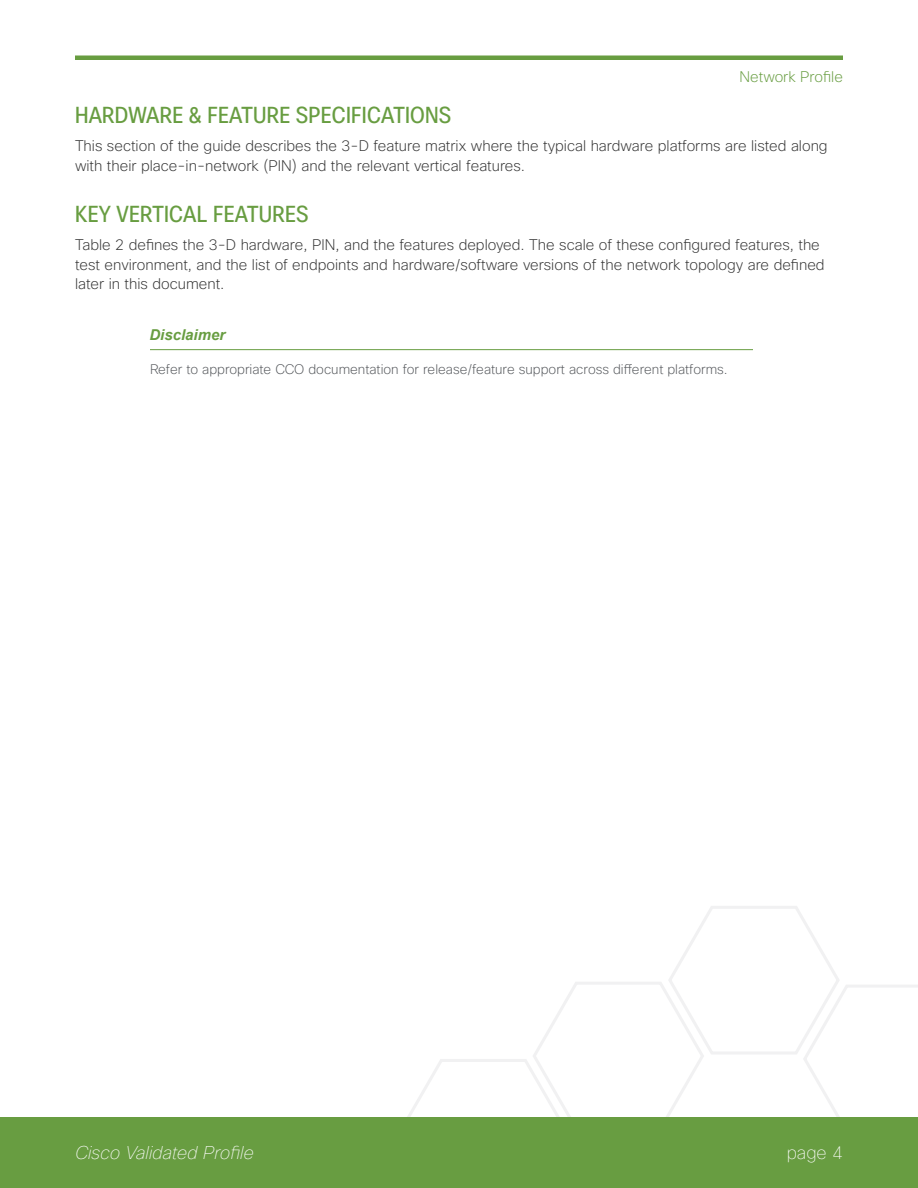
<style>
.page{position:relative;width:918px;height:1188px;background:#fff}
.page>*{position:absolute;margin:0;border:0;box-sizing:border-box;transform-origin:0 0}
.t1{font:condensed 22.5px "Cisco Sans";letter-spacing:.01em;color:#689d41}
.t2{font:italic 100 18px "Cisco Sans";color:#fff}
.t3{font:100 18px "Cisco Sans";color:#fff}
.t4{font:200 15px/19.5px "Cisco Sans";color:#323232}
.t5{font:200 15px "Cisco Sans";color:#689d41}
.t6{font:italic 700 15px "Arial";color:#689d41}
.t7{font:200 13.5px "Cisco Sans";color:#54575b}
</style>
<div class="page">
<svg style="left:396px;top:906px;width:522px;height:212px"></svg>
<div style="left:0;top:1118px;width:918px;height:70px;background:#689d41"></div>
<hr style="left:75px;top:56px;width:768px;height:4px;background:#689d41">
<hr style="left:150px;top:349px;width:603px;height:1px;background:#689d41">
<p class="t5" style="left:740px;top:68px;width:105px">Network Profile</p>
<h1 class="t1" style="left:75px;top:100px;width:268px">HARDWARE &amp; FEATURE SPECIFIC</h1>
<h1 class="t1" style="left:381px;top:100px;width:69px">ATIONS</h1>
<p class="t4" style="left:75px;top:136px;width:754px">This section of the guide describes the 3-D feature matrix where the typical hardware platforms are listed along with their place-in-network (PIN) and the relevant vertical features.</p>
<h1 class="t1" style="left:75px;top:199px;width:232px">KEY VERTICAL FEATURES</h1>
<p class="t4" style="left:75px;top:235px;width:751px">Table 2 defines the 3-D hardware, PIN, and the features deployed. The scale of these configured features, the test environment, and the list of endpoints and hardware/software versions of the network topology are defined later in this document.</p>
<p class="t6" style="left:149px;top:324px;width:77px">Disclaimer</p>
<p class="t7" style="left:150px;top:361px;width:579px">Refer to appropriate CCO documentation for release/feature support across different platforms.</p>
<p class="t2" style="left:75px;top:1141px;width:180px">Cisco Validated Profile</p>
<p class="t3" style="left:787px;top:1141px;width:58px">page 4</p>
</div>
